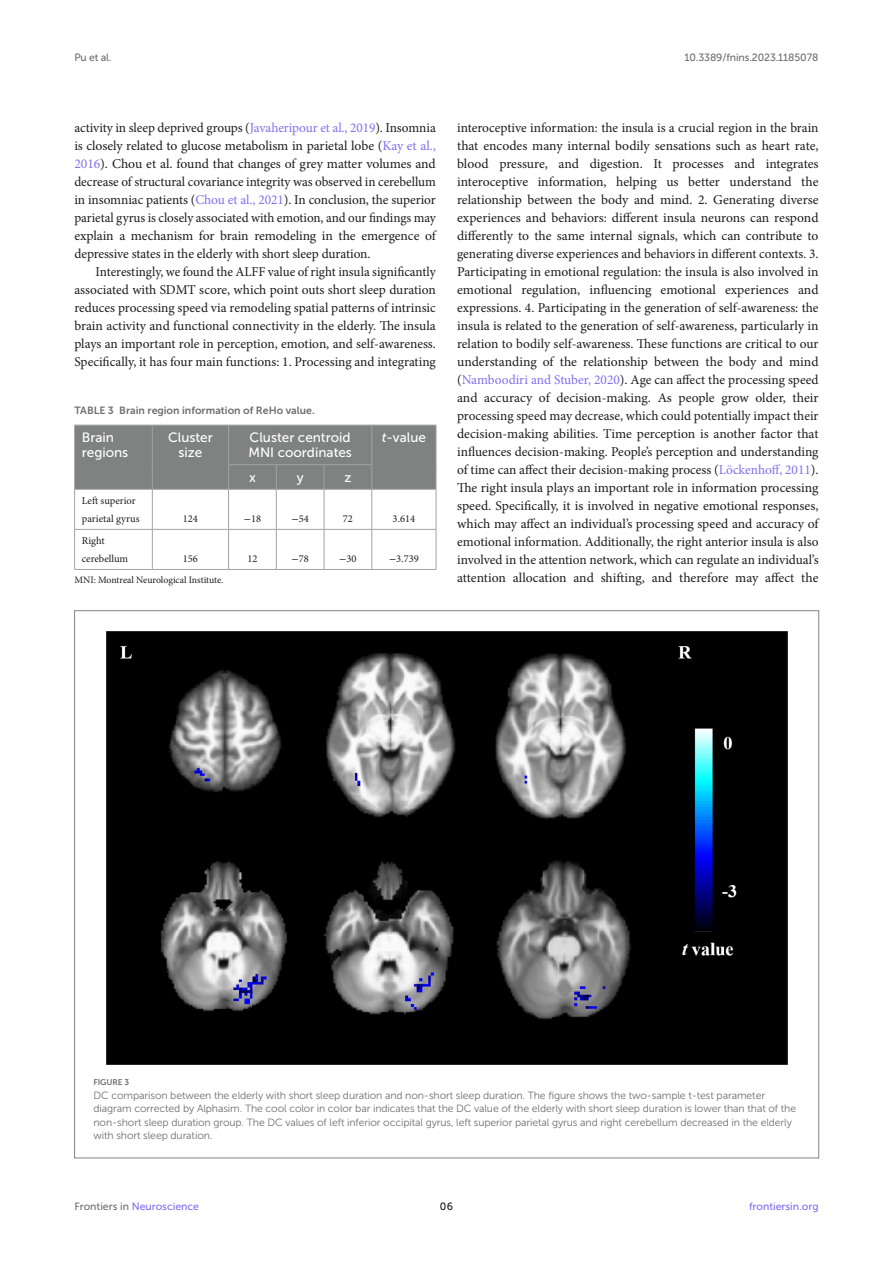
<style>
.page{position:relative;width:893px;height:1263px;background:#fff}
.page>*{position:absolute;margin:0;border:0;box-sizing:border-box;transform-origin:0 0}
.TEXT{font:13.5px/18px "Minion Pro";letter-spacing:-.005em;color:#1b1c1b;text-align:justify}
.TB_CH{font:13.5px/15px "Museo Sans 500";color:#fff}
.TB_STH{font:13.5px/15px "Museo Sans 500";color:#fff}
.FIG_LEG{font:10.5px/13.5px "Museo Sans 300";letter-spacing:-.01em;color:#706f70}
.TB_TX{font:10.5px/18px "Minion Pro";color:#1b1c1b}
.TT{font:10.5px "Museo Sans 700";color:#706f70}
.t1{font:10.5px "Museo Sans 500";color:#856df0}
.t2{font:10.5px "Museo Sans 500";letter-spacing:-.015em;color:#706f70}
.t3{font:10.5px "Museo Sans 500";color:#1b1c1b}
.TFN{font:9.75px "Minion Pro";letter-spacing:-.005em;color:#1b1c1b}
.FIG_HD{font:8.25px "Museo Sans 700";letter-spacing:-.01em;color:#706f70}
.s1{color:#856df0}
.s2{font-style:italic}
.s3{font-family:"STIX General"}
.s4{color:#706f70}
</style>
<div class="page">
<hr style="left:324px;top:569px;width:48px;height:1px;background:#a2a3a3">
<hr style="left:324px;top:529px;width:1px;height:40px;background:#a2a3a3">
<hr style="left:276px;top:569px;width:48px;height:1px;background:#a2a3a3">
<hr style="left:276px;top:529px;width:1px;height:40px;background:#a2a3a3">
<hr style="left:229px;top:569px;width:47px;height:1px;background:#a2a3a3">
<hr style="left:228px;top:529px;width:1px;height:40px;background:#a2a3a3">
<hr style="left:152px;top:569px;width:77px;height:1px;background:#a2a3a3">
<hr style="left:372px;top:529px;width:1px;height:40px;background:#a2a3a3">
<hr style="left:436px;top:529px;width:1px;height:40px;background:#a2a3a3">
<hr style="left:372px;top:569px;width:64px;height:1px;background:#a2a3a3">
<hr style="left:74px;top:529px;width:1px;height:40px;background:#a2a3a3">
<hr style="left:152px;top:529px;width:1px;height:40px;background:#a2a3a3">
<hr style="left:74px;top:569px;width:78px;height:1px;background:#a2a3a3">
<hr style="left:152px;top:489px;width:77px;height:1px;background:#a2a3a3">
<hr style="left:372px;top:489px;width:64px;height:1px;background:#a2a3a3">
<hr style="left:74px;top:489px;width:78px;height:1px;background:#a2a3a3">
<hr style="left:276px;top:489px;width:48px;height:1px;background:#a2a3a3">
<hr style="left:324px;top:489px;width:48px;height:1px;background:#a2a3a3">
<div style="left:74px;top:425px;width:363px;height:64px;background:#808181"></div>
<hr style="left:229px;top:489px;width:47px;height:1px;background:#a2a3a3">
<hr style="left:152px;top:529px;width:77px;height:1px;background:#a2a3a3">
<hr style="left:228px;top:489px;width:1px;height:40px;background:#a2a3a3">
<hr style="left:229px;top:529px;width:47px;height:1px;background:#a2a3a3">
<hr style="left:276px;top:489px;width:1px;height:40px;background:#a2a3a3">
<hr style="left:276px;top:529px;width:48px;height:1px;background:#a2a3a3">
<hr style="left:324px;top:489px;width:1px;height:40px;background:#a2a3a3">
<hr style="left:324px;top:529px;width:48px;height:1px;background:#a2a3a3">
<hr style="left:372px;top:489px;width:1px;height:40px;background:#a2a3a3">
<hr style="left:436px;top:489px;width:1px;height:40px;background:#a2a3a3">
<hr style="left:372px;top:529px;width:64px;height:1px;background:#a2a3a3">
<hr style="left:74px;top:489px;width:1px;height:40px;background:#a2a3a3">
<hr style="left:152px;top:489px;width:1px;height:40px;background:#a2a3a3">
<hr style="left:74px;top:529px;width:78px;height:1px;background:#a2a3a3">
<img style="left:106px;top:631px;width:682px;height:434px">
<p class="t2" style="left:74px;top:51px;width:38px">Pu et al.</p>
<p class="t2" style="left:685px;top:51px;width:135px">10.3389/fnins.2023.1185078</p>
<p class="TEXT" style="left:74px;top:119px;width:363px">activity in sleep deprived groups (<span class="s1">Javaheripour et al., 2019</span>). Insomnia is closely related to glucose metabolism in parietal lobe (<span class="s1">Kay et al., 2016</span>). Chou et al. found that changes of grey matter volumes and decrease of structural covariance integrity was observed in cerebellum in insomniac patients (<span class="s1">Chou et al., 2021</span>). In conclusion, the superior parietal gyrus is closely associated with emotion, and our findings may explain a mechanism for brain remodeling in the emergence of depressive states in the elderly with short sleep duration.</p>
<p class="TEXT" style="left:74px;top:263px;width:363px;text-indent:21px">Interestingly, we found the ALFF value of right insula significantly associated with SDMT score, which point outs short sleep duration reduces processing speed via remodeling spatial patterns of intrinsic brain activity and functional connectivity in the elderly. The insula plays an important role in perception, emotion, and self-awareness.<br>Specifically, it has four main functions: 1. Processing and integrating</p>
<p class="TT" style="left:74px;top:405px;width:242px">TABLE 3 Brain region information of ReHo value.</p>
<p class="TB_CH" style="left:82px;top:430px;width:48px">Brain regions</p>
<p class="TB_CH" style="left:168px;top:430px;width:46px;text-align:center">Cluster size</p>
<p class="TB_STH" style="left:248px;top:430px;width:105px">Cluster centroid<br>MNI coordinates</p>
<p class="TB_CH" style="left:382px;top:430px;width:46px"><span class="s2">t</span>-value</p>
<p class="TB_CH" style="left:249px;top:470px;width:8px">x</p>
<p class="TB_CH" style="left:297px;top:470px;width:8px">y</p>
<p class="TB_CH" style="left:344px;top:470px;width:8px">z</p>
<p class="TB_TX" style="left:82px;top:492px;width:59px">Left superior parietal gyrus</p>
<p class="TB_TX" style="left:183px;top:510px;width:17px">124</p>
<p class="TB_TX" style="left:244px;top:510px;width:19px"><span class="s3">−</span>18</p>
<p class="TB_TX" style="left:292px;top:510px;width:19px"><span class="s3">−</span>54</p>
<p class="TB_TX" style="left:343px;top:510px;width:12px">72</p>
<p class="TB_TX" style="left:393px;top:510px;width:24px">3.614</p>
<p class="TB_TX" style="left:82px;top:532px;width:48px">Right cerebellum</p>
<p class="TB_TX" style="left:183px;top:550px;width:17px">156</p>
<p class="TB_TX" style="left:247px;top:550px;width:12px">12</p>
<p class="TB_TX" style="left:292px;top:550px;width:19px"><span class="s3">−</span>78</p>
<p class="TB_TX" style="left:339px;top:550px;width:19px"><span class="s3">−</span>30</p>
<p class="TB_TX" style="left:389px;top:550px;width:31px"><span class="s3">−</span>3.739</p>
<p class="TFN" style="left:74px;top:573px;width:151px">MNI: Montreal Neurological Institute.</p>
<p class="TEXT" style="left:457px;top:119px;width:363px">interoceptive information: the insula is a crucial region in the brain that encodes many internal bodily sensations such as heart rate, blood pressure, and digestion. It processes and integrates interoceptive information, helping us better understand the relationship between the body and mind. 2. Generating diverse experiences and behaviors: different insula neurons can respond differently to the same internal signals, which can contribute to generating diverse experiences and behaviors in different contexts. 3.<br>Participating in emotional regulation: the insula is also involved in emotional regulation, influencing emotional experiences and expressions. 4. Participating in the generation of self-awareness: the insula is related to the generation of self-awareness, particularly in relation to bodily self-awareness. These functions are critical to our understanding of the relationship between the body and mind (<span class="s1">Namboodiri and Stuber, 2020</span>). Age can affect the processing speed and accuracy of decision-making. As people grow older, their processing speed may decrease, which could potentially impact their decision-making abilities. Time perception is another factor that influences decision-making. People’s perception and understanding of time can affect their decision-making process (<span class="s1">Löckenhoff, 2011</span>).<br>The right insula plays an important role in information processing speed. Specifically, it is involved in negative emotional responses, which may affect an individual’s processing speed and accuracy of emotional information. Additionally, the right anterior insula is also involved in the attention network, which can regulate an individual’s attention allocation and shifting, and therefore may affect the</p>
<p class="FIG_HD" style="left:94px;top:1077px;width:37px">FIGURE 3</p>
<p class="FIG_LEG" style="left:94px;top:1088px;width:704px">DC comparison between the elderly with short sleep duration and non-short sleep duration. The figure shows the two-sample t-test parameter diagram corrected by Alphasim. The cool color in color bar indicates that the DC value of the elderly with short sleep duration is lower than that of the non-short sleep duration group. The DC values of left inferior occipital gyrus, left superior parietal gyrus and right cerebellum decreased in the elderly with short sleep duration.</p>
<p class="t1" style="left:74px;top:1200px;width:126px"><span class="s4">Frontiers in</span> Neuroscience</p>
<p class="t3" style="left:440px;top:1200px;width:15px">06</p>
<p class="t1" style="left:749px;top:1200px;width:71px">frontiersin.org</p>
</div>
